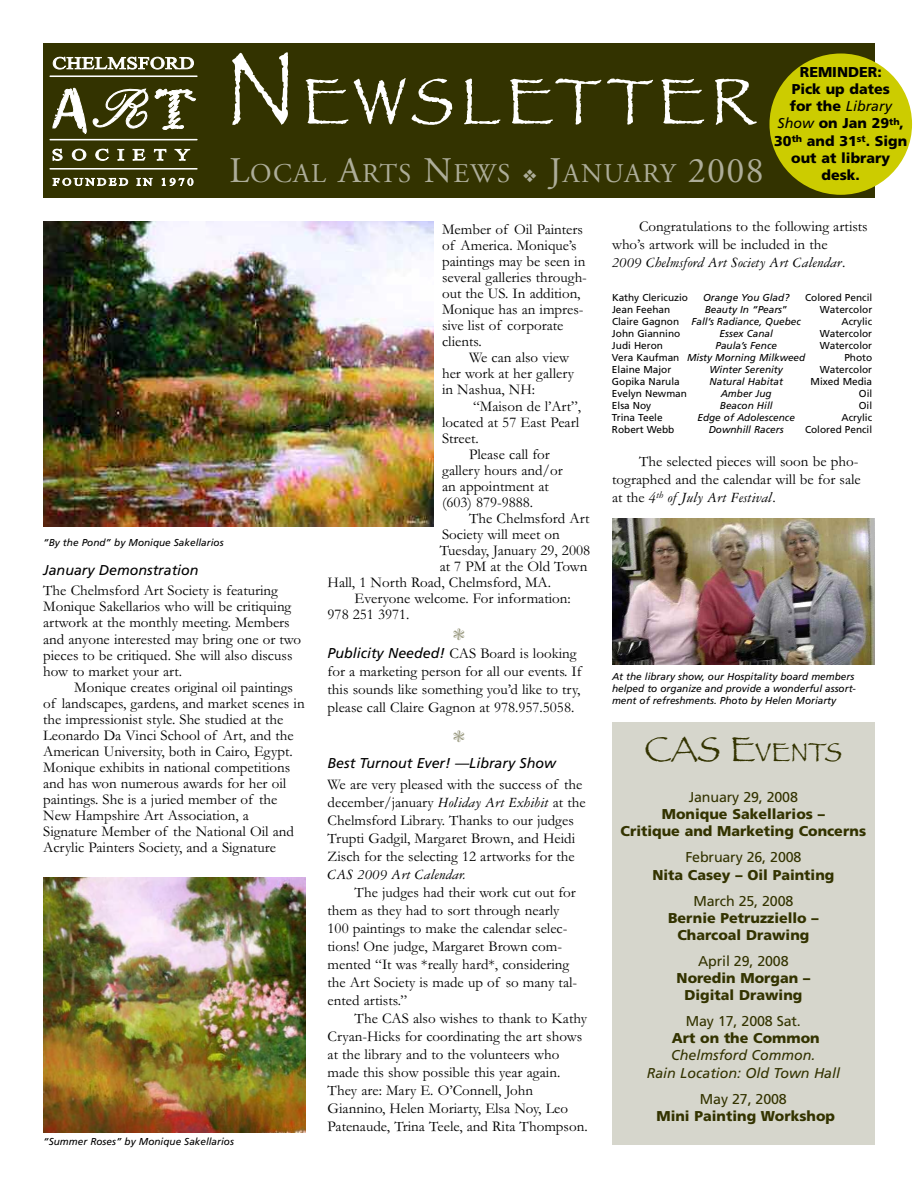
<style>
.page{position:relative;width:918px;height:1188px;background:#fff}
.page>*{position:absolute;margin:0;border:0;box-sizing:border-box;transform-origin:0 0}
.t1{font:67.5px "Papyrus";letter-spacing:.07em;color:#fff}
.t2{font:27px "Adobe Garamond";letter-spacing:.045em;color:#adad99}
.t3{font:27px "Papyrus";color:#330}
.t4{font:15px/16px "Garamond";color:#000}
.t5{font:italic 15px "Garamond Three";color:#000}
.t6{font:900 14.25px/17.1px "Frutiger";color:#330;text-align:center}
.t7{font:900 14.25px/17.1px "Frutiger";color:#000;text-align:center}
.t8{font:14.25px "Frutiger";letter-spacing:-.01em;color:#330}
.t9{font:italic 14.25px "Frutiger";color:#000}
.t10{font:italic 14.25px/17.1px "Frutiger";color:#330;text-align:center}
.t11{font:italic 10.05px/12px "Frutiger";color:#000}
.t12{font:10.05px "Frutiger";color:#000}
.s1{font-size:108px}
.s2{font-size:36px}
.s3{font-weight:400;font-style:italic}
.s4{font-family:"Frutiger";font-style:italic;font-size:14.25px}
.s5{font-family:"Garamond Three";font-style:italic}
.s6{font-family:"Garamond";font-style:normal}
.s7{font-style:normal}
</style>
<div class="page">
<div style="left:612px;top:722px;width:263px;height:423px;background:#d6d6cc"></div>
<div style="left:43px;top:43px;width:832px;height:154px;background:#330"></div>
<svg style="left:52px;top:178px;width:76px;height:8px"></svg>
<svg style="left:136px;top:178px;width:17px;height:8px"></svg>
<svg style="left:161px;top:178px;width:33px;height:8px"></svg>
<svg style="left:52px;top:149px;width:11px;height:12px"></svg>
<svg style="left:72px;top:149px;width:14px;height:12px"></svg>
<svg style="left:95px;top:149px;width:14px;height:12px"></svg>
<svg style="left:117px;top:148px;width:7px;height:13px"></svg>
<svg style="left:133px;top:149px;width:13px;height:12px"></svg>
<svg style="left:154px;top:149px;width:13px;height:12px"></svg>
<svg style="left:174px;top:149px;width:16px;height:12px"></svg>
<hr style="left:50px;top:75px;width:147px;height:2px;background:#fff">
<hr style="left:50px;top:139px;width:147px;height:1px;background:#fff">
<hr style="left:50px;top:168px;width:147px;height:2px;background:#fff">
<svg style="left:53px;top:88px;width:143px;height:46px"></svg>
<svg style="left:53px;top:57px;width:141px;height:12px"></svg>
<img style="left:43px;top:878px;width:263px;height:255px">
<img style="left:43px;top:221px;width:390px;height:305px">
<img style="left:612px;top:518px;width:263px;height:146px">
<div style="left:769px;top:54px;width:143px;height:141px;background:#cc0;border-radius:50%"></div>
<h1 class="t1" style="left:225px;top:61px;width:533px"><span class="s1">N</span>EWSLETTER</h1>
<h2 class="t2" style="left:230px;top:163px;width:536px"><span class="s2">L</span>OCAL <span class="s2">A</span>RTS <span class="s2">N</span>EWS ❖ <span class="s2">J</span>ANUARY <span class="s2">2008</span></h2>
<p class="t7" style="left:774px;top:65px;width:134px">REMINDER:<br>Pick up dates<br>for the <span class="s3">Library<br>Show</span> on Jan 29<sup>th</sup>,<br>30<sup>th</sup> and 31<sup>st</sup>. Sign out at library desk.</p>
<p class="t11" style="left:43px;top:537px;width:182px">“By the Pond” by Monique Sakellarios</p>
<p class="t9" style="left:43px;top:564px;width:157px">January Demonstration</p>
<p class="t4" style="left:43px;top:582px;width:260px">The Chelmsford Art Society is featuring Monique Sakellarios who will be critiquing artwork at the monthly meeting. Members and anyone interested may bring one or two pieces to be critiqued. She will also discuss how to market your art.</p>
<p class="t4" style="left:43px;top:678px;width:263px;text-indent:31px">Monique creates original oil paintings of landscapes, gardens, and market scenes in the impressionist style. She studied at the Leonardo Da Vinci School of Art, and the American University, both in Cairo, Egypt.<br>Monique exhibits in national competitions and has won numerous awards for her oil paintings. She is a juried member of the New Hampshire Art Association, a Signature Member of the National Oil and Acrylic Painters Society, and a Signature</p>
<p class="t11" style="left:43px;top:1136px;width:192px">“Summer Roses” by Monique Sakellarios</p>
<p class="t4" style="left:442px;top:221px;width:146px">Member of Oil Painters of America. Monique’s paintings may be seen in several galleries through&shy;out the US. In addition,<br>Monique has an impres&shy;sive list of corporate clients.</p>
<p class="t4" style="left:442px;top:349px;width:133px;text-indent:27px">We can also view her work at her gallery in Nashua, NH:</p>
<p class="t4" style="left:473px;top:397px;width:110px">“Maison de l’Art”,</p>
<p class="t4" style="left:442px;top:413px;width:139px">located at 57 East Pearl</p>
<p class="t4" style="left:442px;top:429px;width:38px">Street.</p>
<p class="t4" style="left:469px;top:445px;width:82px">Please call for</p>
<p class="t4" style="left:442px;top:462px;width:122px">gallery hours and/or</p>
<p class="t4" style="left:442px;top:478px;width:108px">an appointment at</p>
<p class="t4" style="left:442px;top:494px;width:93px">(603) 879-9888.</p>
<p class="t4" style="left:469px;top:510px;width:122px">The Chelmsford Art</p>
<p class="t4" style="left:442px;top:526px;width:119px">Society will meet on</p>
<p class="t4" style="left:440px;top:542px;width:152px">Tuesday, January 29, 2008</p>
<p class="t4" style="left:440px;top:558px;width:149px">at 7 PM at the Old Town</p>
<p class="t4" style="left:328px;top:574px;width:225px">Hall, 1 North Road, Chelmsford, MA.</p>
<p class="t4" style="left:355px;top:590px;width:218px">Everyone welcome. For information:</p>
<p class="t4" style="left:328px;top:606px;width:83px">978 251 3971.</p>
<p class="t4" style="left:328px;top:644px;width:256px;line-height:18px"><span class="s4">Publicity Needed!</span> CAS Board is looking for a marketing person for all our events. If this sounds like something you’d like to try, please call Claire Gagnon at 978.957.5058.</p>
<p class="t9" style="left:328px;top:758px;width:230px">Best Turnout Ever! —Library Show</p>
<p class="t4" style="left:328px;top:775px;width:260px;line-height:18px">We are very pleased with the success of the december/january <span class="s5">Holiday Art Exhibit</span> at the Chelmsford Library. Thanks to our judges Trupti Gadgil, Margaret Brown, and Heidi Zisch for the selecting 12 artworks for the</p>
<p class="t5" style="left:328px;top:869px;width:141px">CAS 2009 Art Calendar.</p>
<p class="t4" style="left:328px;top:883px;width:251px;line-height:18px;text-indent:27px">The judges had their work cut out for them as they had to sort through nearly 100 paintings to make the calendar selec&shy;tions! One judge, Margaret Brown com&shy;mented “It was *really hard*, considering the Art Society is made up of so many tal&shy;ented artists.”</p>
<p class="t4" style="left:328px;top:1009px;width:262px;line-height:18px;text-indent:27px">The CAS also wishes to thank to Kathy Cryan-Hicks for coordinating the art shows at the library and to the volunteers who made this show possible this year again.<br>They are: Mary E. O’Connell, John Giannino, Helen Moriarty, Elsa Noy, Leo Patenaude, Trina Teele, and Rita Thompson.</p>
<p class="t4" style="left:612px;top:217px;width:257px;line-height:18px;text-indent:27px">Congratulations to the following artists who’s artwork will be included in the</p>
<p class="t5" style="left:612px;top:257px;width:235px">2009 Chelmsford Art Society Art Calendar<span class="s6">.</span></p>
<p class="t12" style="left:612px;top:293px;width:78px">Kathy Clericuzio</p>
<p class="t11" style="left:703px;top:292px;width:88px">Orange You Glad?</p>
<p class="t12" style="left:805px;top:293px;width:69px">Colored Pencil</p>
<p class="t12" style="left:612px;top:305px;width:60px">Jean Feehan</p>
<p class="t11" style="left:705px;top:304px;width:85px">Beauty In “Pears<span class="s7">”</span></p>
<p class="t12" style="left:820px;top:305px;width:54px">Watercolor</p>
<p class="t11" style="left:612px;top:316px;width:190px"><span class="s7">Claire Gagnon</span> Fall’s Radiance, Quebec</p>
<p class="t12" style="left:842px;top:317px;width:32px">Acrylic</p>
<p class="t12" style="left:612px;top:329px;width:70px">John Giannino</p>
<p class="t11" style="left:720px;top:328px;width:55px">Essex Canal</p>
<p class="t12" style="left:820px;top:329px;width:54px">Watercolor</p>
<p class="t12" style="left:612px;top:341px;width:53px">Judi Heron</p>
<p class="t11" style="left:715px;top:340px;width:63px">Paula’s Fence</p>
<p class="t12" style="left:820px;top:341px;width:54px">Watercolor</p>
<p class="t11" style="left:612px;top:352px;width:195px"><span class="s7">Vera Kaufman</span> Misty Morning Milkweed</p>
<p class="t12" style="left:844px;top:354px;width:29px">Photo</p>
<p class="t12" style="left:612px;top:366px;width:61px">Elaine Major</p>
<p class="t11" style="left:710px;top:364px;width:75px">Winter Serenity</p>
<p class="t12" style="left:820px;top:366px;width:54px">Watercolor</p>
<p class="t12" style="left:612px;top:378px;width:69px">Gopika Narula</p>
<p class="t11" style="left:710px;top:376px;width:75px">Natural Habitat</p>
<p class="t12" style="left:811px;top:378px;width:63px">Mixed Media</p>
<p class="t12" style="left:612px;top:390px;width:77px">Evelyn Newman</p>
<p class="t11" style="left:721px;top:389px;width:53px">Amber Jug</p>
<p class="t12" style="left:859px;top:390px;width:15px">Oil</p>
<p class="t12" style="left:612px;top:402px;width:41px">Elsa Noy</p>
<p class="t11" style="left:720px;top:401px;width:54px">Beacon Hill</p>
<p class="t12" style="left:859px;top:402px;width:15px">Oil</p>
<p class="t12" style="left:612px;top:414px;width:52px">Trina Teele</p>
<p class="t11" style="left:697px;top:413px;width:99px">Edge of Adolescence</p>
<p class="t12" style="left:842px;top:414px;width:32px">Acrylic</p>
<p class="t12" style="left:612px;top:426px;width:64px">Robert Webb</p>
<p class="t11" style="left:709px;top:425px;width:76px">Downhill Racers</p>
<p class="t12" style="left:805px;top:426px;width:69px">Colored Pencil</p>
<p class="t4" style="left:612px;top:452px;width:250px;line-height:18px;text-align:right">The selected pieces will soon be pho&shy;tographed and the calendar will be for sale</p>
<p class="t5" style="left:612px;top:492px;width:165px"><span class="s6">at the</span> 4<sup>th</sup> of July Art Festival<span class="s6">.</span></p>
<p class="t11" style="left:612px;top:671px;width:245px">At the library show, our Hospitality board members helped to organize and provide a wonderful assort&shy;ment of refreshments. Photo by Helen Moriarty</p>
<h2 class="t3" style="left:644px;top:736px;width:200px"><span class="s2">CAS E</span>VENTS</h2>
<p class="t8" style="left:689px;top:791px;width:111px">January 29, 2008</p>
<p class="t6" style="left:621px;top:807px;width:247px">Monique Sakellarios –<br>Critique and Marketing Concerns</p>
<p class="t8" style="left:685px;top:852px;width:118px">February 26, 2008</p>
<p class="t6" style="left:652px;top:867px;width:184px">Nita Casey – Oil Painting</p>
<p class="t8" style="left:693px;top:895px;width:101px">March 25, 2008</p>
<p class="t6" style="left:668px;top:910px;width:152px">Bernie Petruzziello –<br>Charcoal Drawing</p>
<p class="t8" style="left:698px;top:955px;width:92px">April 29, 2008</p>
<p class="t6" style="left:677px;top:971px;width:135px">Noredin Morgan –<br>Digital Drawing</p>
<p class="t8" style="left:686px;top:1016px;width:116px">May 17, 2008 Sat.</p>
<p class="t6" style="left:672px;top:1031px;width:150px">Art on the Common</p>
<p class="t10" style="left:647px;top:1048px;width:195px">Chelmsford Common.<br>Rain Location: Old Town Hall</p>
<p class="t8" style="left:700px;top:1093px;width:88px">May 27, 2008</p>
<p class="t6" style="left:656px;top:1108px;width:180px">Mini Painting Workshop</p>
</div>
